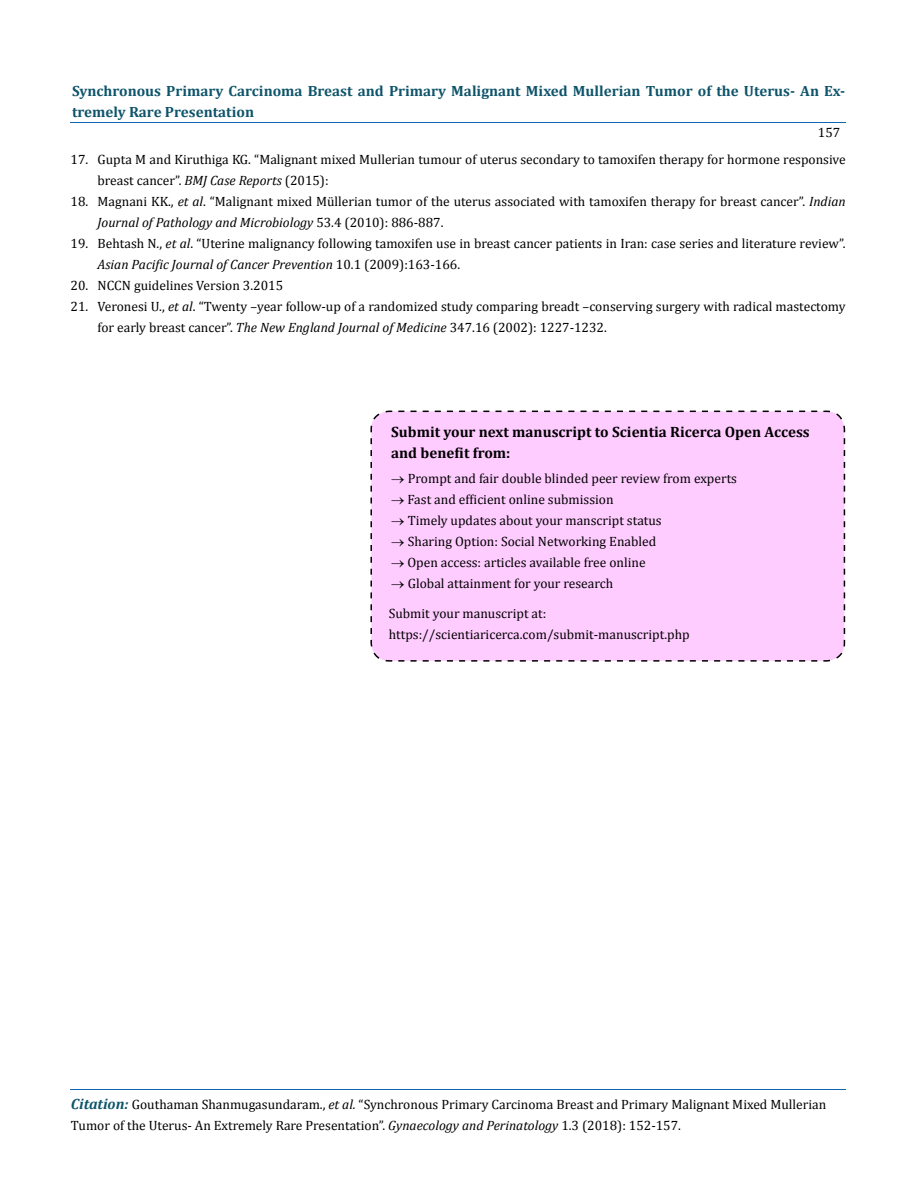
<style>
.page{position:relative;width:917px;height:1190px;background:#fff}
.page>*{position:absolute;margin:0;border:0;box-sizing:border-box;transform-origin:0 0}
.t1{font:700 15px/21px "Cambria";color:#000}
.t2{font:700 14.85px/21px "Cambria";color:#0e546a}
.t3{font:13.5px/21px "Cambria";color:#000}
.s1{font-style:italic}
.s2{font-weight:700;font-style:italic;font-size:14.85px;color:#0e546a}
</style>
<div class="page">
<hr style="left:70px;top:123px;width:775px;height:1px;background:#0d66b1">
<hr style="left:70px;top:1089px;width:775px;height:1px;background:#0d66b1">
<div style="left:370px;top:410px;width:475px;height:252px;background:#fcf"></div>
<p class="t2" style="left:72px;top:80px;width:774px">Synchronous Primary Carcinoma Breast and Primary Malignant Mixed Mullerian Tumor of the Uterus- An Ex&shy;tremely Rare Presentation</p>
<p class="t3" style="left:818px;top:122px;width:24px">157</p>
<p class="t3" style="left:97px;top:148px;width:749px;text-indent:-27px">17. Gupta M and Kiruthiga KG. “Malignant mixed Mullerian tumour of uterus secondary to tamoxifen therapy for hormone responsive breast cancer”. <span class="s1">BMJ Case Reports</span> (2015):</p>
<p class="t3" style="left:97px;top:191px;width:749px;text-indent:-27px">18. Magnani KK., <span class="s1">et al</span>. “Malignant mixed Müllerian tumor of the uterus associated with tamoxifen therapy for breast cancer”. <span class="s1">Indian<br>Journal of Pathology and Microbiology</span> 53.4 (2010): 886-887.</p>
<p class="t3" style="left:97px;top:233px;width:749px;text-indent:-27px">19. Behtash N., <span class="s1">et al</span>. “Uterine malignancy following tamoxifen use in breast cancer patients in Iran: case series and literature review”.<br><span class="s1">Asian Pacific Journal of Cancer Prevention</span> 10.1 (2009):163-166.</p>
<p class="t3" style="left:70px;top:275px;width:214px">20. NCCN guidelines Version 3.2015</p>
<p class="t3" style="left:97px;top:296px;width:749px;text-indent:-27px">21. Veronesi U., <span class="s1">et al</span>. “Twenty –year follow-up of a randomized study comparing breadt –conserving surgery with radical mastectomy for early breast cancer”. <span class="s1">The New England Journal of Medicine</span> 347.16 (2002): 1227-1232.</p>
<p class="t1" style="left:391px;top:421px;width:420px">Submit your next manuscript to Scientia Ricerca Open Access and benefit from:</p>
<p class="t3" style="left:391px;top:468px;width:347px">→ Prompt and fair double blinded peer review from experts</p>
<p class="t3" style="left:391px;top:489px;width:224px">→ Fast and efficient online submission</p>
<p class="t3" style="left:391px;top:510px;width:272px">→ Timely updates about your manscript status</p>
<p class="t3" style="left:391px;top:531px;width:266px">→ Sharing Option: Social Networking Enabled</p>
<p class="t3" style="left:391px;top:552px;width:256px">→ Open access: articles available free online</p>
<p class="t3" style="left:389px;top:569px;width:226px;line-height:29.4px">→ Global attainment for your research<br>Submit your manuscript at:</p>
<p class="t3" style="left:389px;top:623px;width:302px">https://scientiaricerca.com/submit-manuscript.php</p>
<p class="t3" style="left:71px;top:1093px;width:756px"><span class="s2">Citation:</span> Gouthaman Shanmugasundaram., <span class="s1">et al.</span> “Synchronous Primary Carcinoma Breast and Primary Malignant Mixed Mullerian<br>Tumor of the Uterus- An Extremely Rare Presentation”. <span class="s1">Gynaecology and Perinatology</span> 1.3 (2018): 152-157.</p>
</div>
